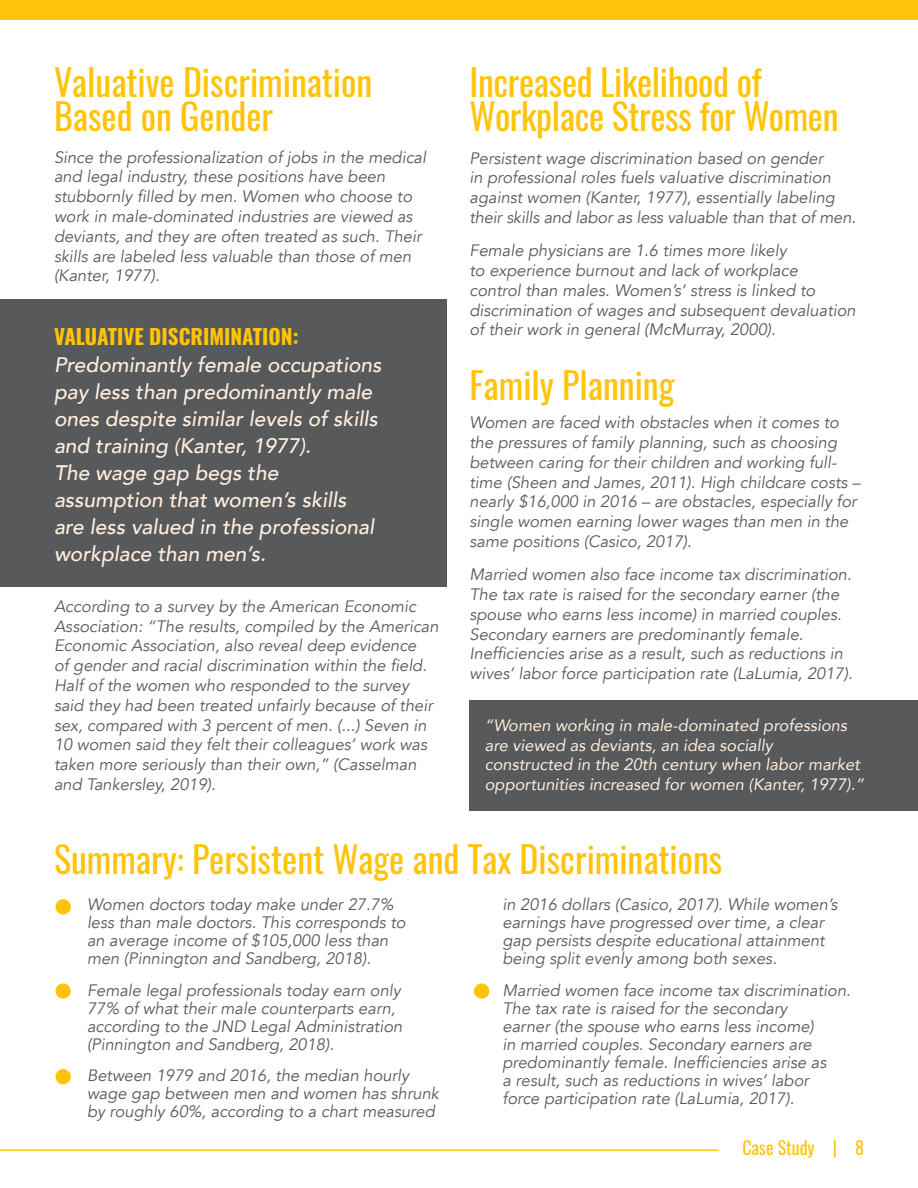
<style>
.page{position:relative;width:918px;height:1188px;background:#fff}
.page>*{position:absolute;margin:0;border:0;box-sizing:border-box;transform-origin:0 0}
.Subheadline{font:36px/34.5px "Oswald";color:#ffc40a}
.Pull-Out{font:italic 500 21px/27px "Avenir";color:#ffeede}
.t1{font:18px "Oswald";color:#ffc40a}
.Body_Copy{font:italic 16.5px/19.8px "Avenir";color:#58595b}
.Body_Copy-2{font:italic 16.5px/19.8px "Avenir";color:#ffeede}
.s1{font-family:"Oswald";font-weight:700;font-style:normal;color:#ffc40a}
</style>
<div class="page">
<hr style="left:0;top:1149px;width:719px;height:2px;background:#ffc40a">
<div style="left:0;top:0;width:918px;height:20px;background:#ffc40a"></div>
<div style="left:0;top:299px;width:447px;height:288px;background:#58595b"></div>
<div style="left:55px;top:899px;width:16px;height:16px;background:#ffc40a;border-radius:50%"></div>
<div style="left:55px;top:983px;width:16px;height:16px;background:#ffc40a;border-radius:50%"></div>
<div style="left:55px;top:1069px;width:16px;height:15px;background:#ffc40a;border-radius:50%"></div>
<div style="left:474px;top:983px;width:15px;height:16px;background:#ffc40a;border-radius:50%"></div>
<div style="left:470px;top:700px;width:448px;height:110px;background:#58595b"></div>
<p class="Subheadline" style="left:54px;top:62px;width:320px">Valuative Discrimination<br>Based on Gender</p>
<p class="Body_Copy" style="left:54px;top:147px;width:374px">Since the professionalization of jobs in the medical and legal industry, these positions have been stubbornly filled by men. Women who choose to work in male-dominated industries are viewed as deviants, and they are often treated as such. Their skills are labeled less valuable than those of men (Kanter, 1977).</p>
<p class="Pull-Out" style="left:54px;top:325px;width:329px"><span class="s1">VALUATIVE DISCRIMINATION:<br></span>Predominantly female occupations pay less than predominantly male ones despite similar levels of skills and training (Kanter, 1977).<br>The wage gap begs the assumption that women’s skills are less valued in the professional workplace than men’s.</p>
<p class="Body_Copy" style="left:54px;top:596px;width:386px">According to a survey by the American Economic Association: “The results, compiled by the American Economic Association, also reveal deep evidence<br>of gender and racial discrimination within the field.<br>Half of the women who responded to the survey said they had been treated unfairly because of their sex, compared with 3 percent of men. (...) Seven in 10 women said they felt their colleagues’ work was taken more seriously than their own,” (Casselman and Tankersley, 2019).</p>
<p class="Subheadline" style="left:470px;top:62px;width:371px">Increased Likelihood of<br>Workplace Stress for Women</p>
<p class="Body_Copy" style="left:470px;top:148px;width:388px">Persistent wage discrimination based on gender<br>in professional roles fuels valuative discrimination against women (Kanter, 1977), essentially labeling their skills and labor as less valuable than that of men.</p>
<p class="Body_Copy" style="left:470px;top:241px;width:388px">Female physicians are 1.6 times more likely<br>to experience burnout and lack of workplace<br>control than males. Women’s’ stress is linked to discrimination of wages and subsequent devaluation of their work in general (McMurray, 2000).</p>
<p class="Subheadline" style="left:470px;top:365px;width:206px">Family Planning</p>
<p class="Body_Copy" style="left:470px;top:413px;width:392px">Women are faced with obstacles when it comes to the pressures of family planning, such as choosing between caring for their children and working full&shy;time (Sheen and James, 2011). High childcare costs – nearly $16,000 in 2016 – are obstacles, especially for single women earning lower wages than men in the same positions (Casico, 2017).</p>
<p class="Body_Copy" style="left:470px;top:565px;width:385px">Married women also face income tax discrimination.<br>The tax rate is raised for the secondary earner (the spouse who earns less income) in married couples.<br>Secondary earners are predominantly female.<br>Inefficiencies arise as a result, such as reductions in wives’ labor force participation rate (LaLumia, 2017).</p>
<p class="Body_Copy-2" style="left:485px;top:715px;width:381px">“Women working in male-dominated professions are viewed as deviants, an idea socially constructed in the 20th century when labor market opportunities increased for women (Kanter, 1977).”</p>
<p class="Subheadline" style="left:54px;top:839px;width:670px">Summary: Persistent Wage and Tax Discriminations</p>
<p class="Body_Copy" style="left:87px;top:896px;width:320px;line-height:18px">Women doctors today make under 27.7% less than male doctors. This corresponds to an average income of $105,000 less than men (Pinnington and Sandberg, 2018).</p>
<p class="Body_Copy" style="left:87px;top:981px;width:317px;line-height:18px">Female legal professionals today earn only 77% of what their male counterparts earn, according to the JND Legal Administration (Pinnington and Sandberg, 2018).</p>
<p class="Body_Copy" style="left:87px;top:1067px;width:353px;line-height:18px">Between 1979 and 2016, the median hourly wage gap between men and women has shrunk by roughly 60%, according to a chart measured</p>
<p class="Body_Copy" style="left:502px;top:896px;width:336px;line-height:18px">in 2016 dollars (Casico, 2017). While women’s earnings have progressed over time, a clear gap persists despite educational attainment being split evenly among both sexes.</p>
<p class="Body_Copy" style="left:502px;top:981px;width:350px;line-height:18px">Married women face income tax discrimination.<br>The tax rate is raised for the secondary<br>earner (the spouse who earns less income)<br>in married couples. Secondary earners are predominantly female. Inefficiencies arise as<br>a result, such as reductions in wives’ labor<br>force participation rate (LaLumia, 2017).</p>
<p class="t1" style="left:742px;top:1132px;width:123px">Case Study | 8</p>
</div>
